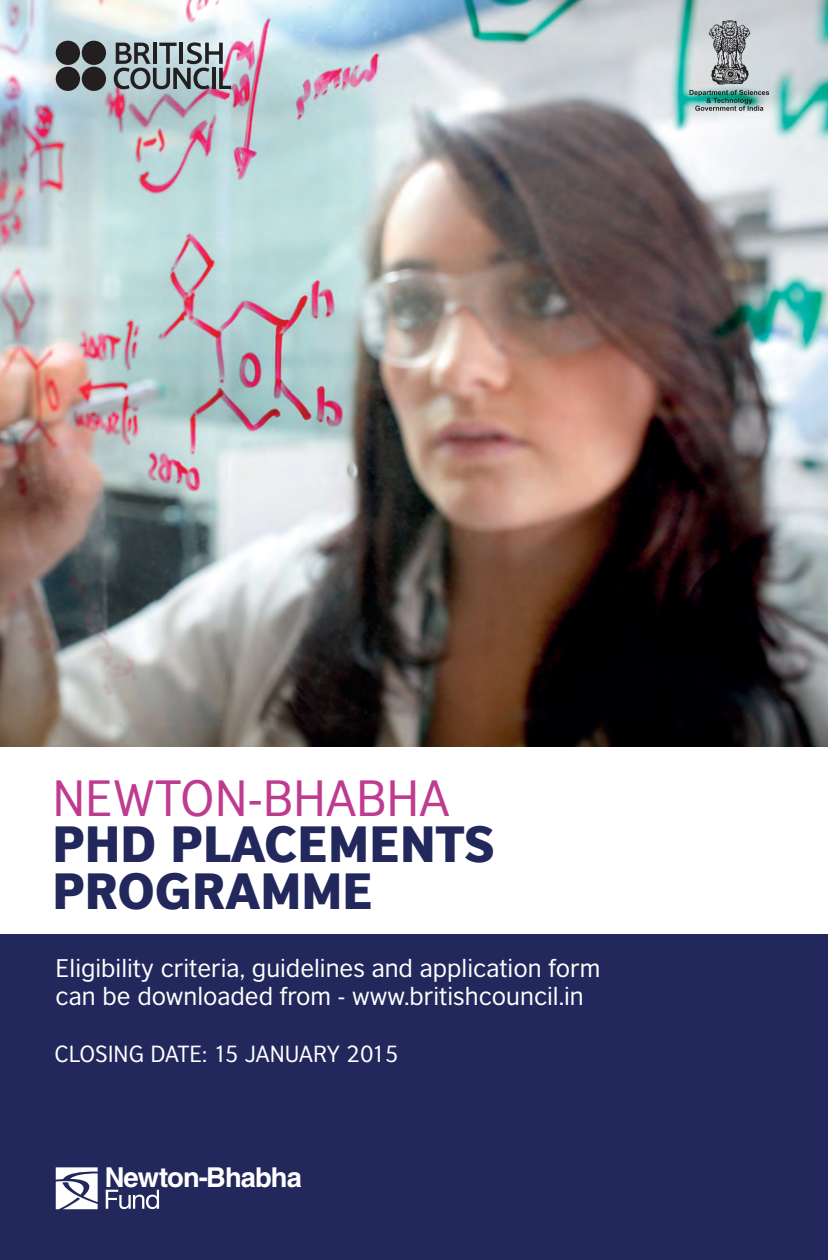
<style>
.page{position:relative;width:828px;height:1260px;background:#fff}
.page>*{position:absolute;margin:0;border:0;box-sizing:border-box;transform-origin:0 0}
.t1{font:900 48px/47.2px "British Council Sans";color:#22275c}
.t2{font:48px "British Council Sans";color:#bf3b90}
.t3{font:700 27.4px "Helvetica FC";letter-spacing:-.035em;color:#fff}
.t4{font:24px/28.2px "British Council Sans";color:#fff}
.t5{font:22px "British Council Sans";color:#fff}
</style>
<div class="page">
<img style="left:0;top:0;width:828px;height:747px">
<div style="left:0;top:932px;width:828px;height:328px;background:#22275c"></div>
<div style="left:0;top:748px;width:828px;height:186px;background:#fff"></div>
<svg style="left:114px;top:42px;width:117px;height:47px;background:#858e93"></svg>
<div style="left:56px;top:41px;width:24px;height:24px;background:#231f20;border-radius:50%"></div>
<div style="left:82px;top:41px;width:24px;height:24px;background:#231f20;border-radius:50%"></div>
<div style="left:56px;top:67px;width:24px;height:24px;background:#231f20;border-radius:12px"></div>
<div style="left:82px;top:67px;width:24px;height:24px;background:#231f20;border-radius:50%"></div>
<svg style="left:106px;top:1190px;width:53px;height:19px"></svg>
<svg style="left:56px;top:1167px;width:42px;height:42px"></svg>
<svg style="left:689px;top:90px;width:80px;height:21px;background:#669d96"></svg>
<img style="left:705px;top:21px;width:48px;height:64px">
<h1 class="t2" style="left:52px;top:779px;width:399px">NEWTON-BHABHA</h1>
<h1 class="t1" style="left:52px;top:825px;width:444px">PHD PLACEMENTS<br>PROGRAMME</h1>
<p class="t4" style="left:56px;top:956px;width:546px">Eligibility criteria, guidelines and application form can be downloaded from - www.britishcouncil.in</p>
<p class="t5" style="left:55px;top:1045px;width:346px">CLOSING DATE: 15 JANUARY 2015</p>
<p class="t3" style="left:105px;top:1167px;width:199px">Newton-Bhabha</p>
</div>
